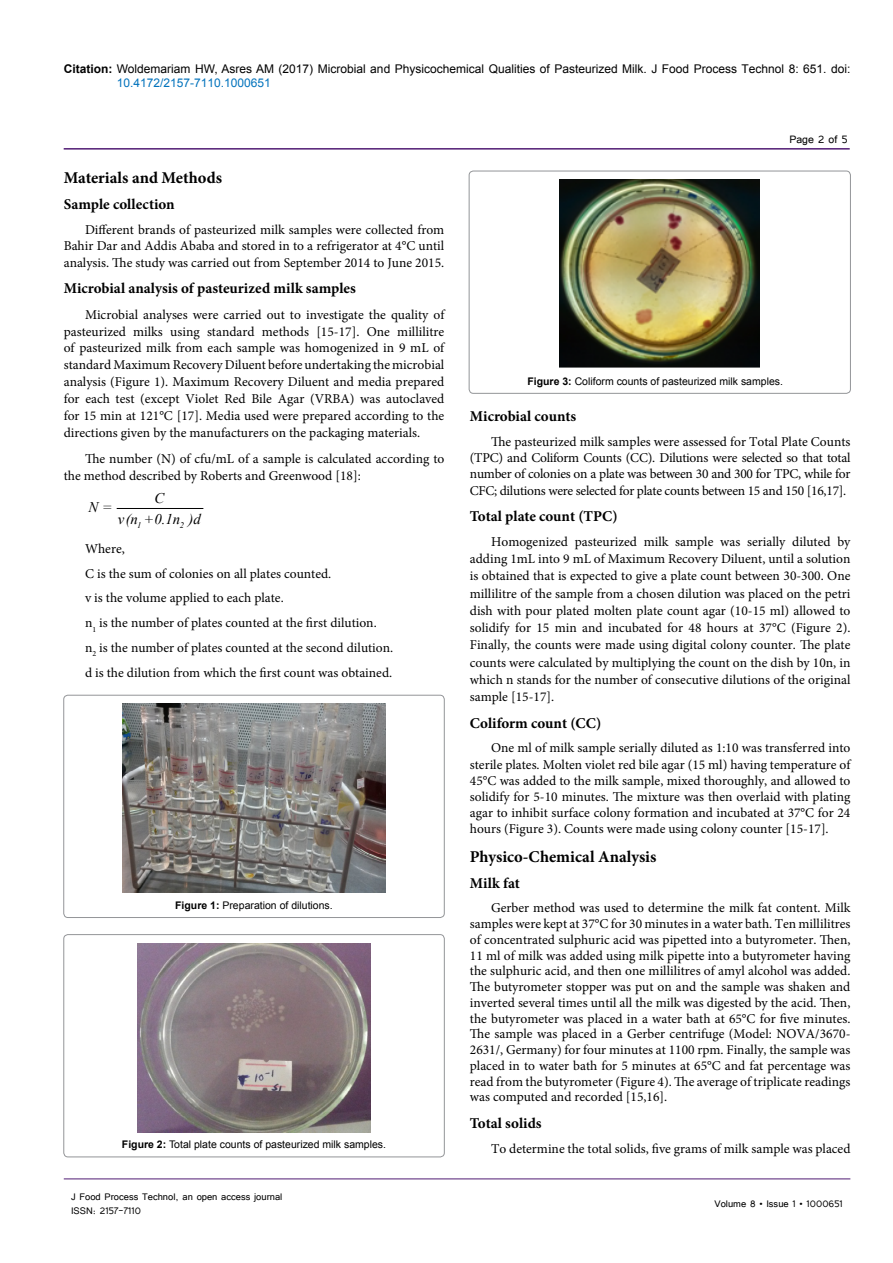
<style>
.page{position:relative;width:893px;height:1263px;background:#fff}
.page>*{position:absolute;margin:0;border:0;box-sizing:border-box;transform-origin:0 0}
.t1{font:700 16.5px "Minion Pro";color:#000}
.t2{font:700 15px "Minion Pro";color:#000}
.t3{font:italic 14.7px "Times New Roman";color:#000}
.t4{font:13.5px/15.8px "Minion Pro";color:#000;text-align:justify}
.t5{font:13.5px "Tunga";color:#000}
.t6{font:12px/14.4px "Arial";color:#000}
.t7{font:12px/14.4px "Tunga";color:#000}
.t8{font:10.5px "Arial";color:#000}
.t9{font:italic 8.55px "Times New Roman";color:#000}
.s1{font-weight:700}
.s2{color:#0072bc}
</style>
<div class="page">
<hr style="left:64px;top:148px;width:786px;height:2px;background:#511c74">
<hr style="left:64px;top:1179px;width:786px;height:1px;background:#511c74">
<hr style="left:117px;top:508px;width:86px;height:1px;background:#000">
<div style="left:64px;top:695px;width:380px;height:222px;border:1px solid #939598;border-radius:4px"></div>
<img style="left:123px;top:704px;width:262px;height:189px">
<div style="left:64px;top:934px;width:380px;height:223px;border:1px solid #939598;border-radius:4px"></div>
<img style="left:138px;top:943px;width:232px;height:189px">
<div style="left:469px;top:171px;width:381px;height:222px;border:1px solid #939598;border-radius:4px"></div>
<img style="left:560px;top:180px;width:200px;height:188px">
<p class="t6" style="left:117px;top:61px;width:735px;text-indent:-53px"><span class="s1">Citation:</span> Woldemariam HW, Asres AM (2017) Microbial and Physicochemical Qualities of Pasteurized Milk. J Food Process Technol 8: 651. doi:<br><span class="s2">10.4172/2157-7110.1000651</span></p>
<p class="t1" style="left:64px;top:166px;width:160px">Materials and Methods</p>
<p class="t2" style="left:64px;top:194px;width:113px">Sample collection</p>
<p class="t4" style="left:64px;top:222px;width:382px;line-height:16.2px;text-indent:21px">Different brands of pasteurized milk samples were collected from Bahir Dar and Addis Ababa and stored in to a refrigerator at 4°C until analysis. The study was carried out from September 2014 to June 2015.</p>
<p class="t2" style="left:64px;top:278px;width:294px">Microbial analysis of pasteurized milk samples</p>
<p class="t4" style="left:64px;top:306px;width:382px;line-height:17px;text-indent:21px">Microbial analyses were carried out to investigate the quality of pasteurized milks using standard methods [15-17]. One millilitre of pasteurized milk from each sample was homogenized in 9 mL of standard Maximum Recovery Diluent before undertaking the microbial analysis (Figure 1). Maximum Recovery Diluent and media prepared for each test (except Violet Red Bile Agar (VRBA) was autoclaved for 15 min at 121°C [17]. Media used were prepared according to the directions given by the manufacturers on the packaging materials.</p>
<p class="t4" style="left:64px;top:450px;width:382px;line-height:17px;text-indent:21px">The number (N) of cfu/mL of a sample is calculated according to the method described by Roberts and Greenwood [18]:</p>
<p class="t9" style="left:137px;top:519px;width:6px">1</p>
<p class="t9" style="left:180px;top:519px;width:6px">2</p>
<p class="t3" style="left:155px;top:488px;width:11px">C</p>
<p class="t3" style="left:88px;top:497px;width:25px">N =</p>
<p class="t3" style="left:118px;top:509px;width:84px">v(n +0.1n )d</p>
<p class="t4" style="left:85px;top:536px;width:310px;line-height:24.8px;text-align:left">Where,<br>C is the sum of colonies on all plates counted.<br>v is the volume applied to each plate.<br>n<sub>1</sub> is the number of plates counted at the first dilution.<br>n<sub>2</sub> is the number of plates counted at the second dilution. d is the dilution from which the first count was obtained.</p>
<p class="t8" style="left:175px;top:898px;width:159px"><span class="s1">Figure 1:</span> Preparation of dilutions.</p>
<p class="t8" style="left:122px;top:1138px;width:266px"><span class="s1">Figure 2:</span> Total plate counts of pasteurized milk samples.</p>
<p class="t7" style="left:71px;top:1188px;width:213px">J Food Process Technol, an open access journal<br>ISSN: 2157-7110</p>
<p class="t5" style="left:789px;top:131px;width:60px">Page 2 of 5</p>
<p class="t8" style="left:527px;top:374px;width:257px"><span class="s1">Figure 3:</span> Coliform counts of pasteurized milk samples.</p>
<p class="t2" style="left:470px;top:406px;width:108px">Microbial counts</p>
<p class="t4" style="left:470px;top:434px;width:382px;line-height:16.2px;text-indent:21px">The pasteurized milk samples were assessed for Total Plate Counts (TPC) and Coliform Counts (CC). Dilutions were selected so that total number of colonies on a plate was between 30 and 300 for TPC, while for CFC; dilutions were selected for plate counts between 15 and 150 [16,17].</p>
<p class="t2" style="left:470px;top:506px;width:149px">Total plate count (TPC)</p>
<p class="t4" style="left:470px;top:533px;width:382px;line-height:17.2px;text-indent:21px">Homogenized pasteurized milk sample was serially diluted by adding 1mL into 9 mL of Maximum Recovery Diluent, until a solution is obtained that is expected to give a plate count between 30-300. One millilitre of the sample from a chosen dilution was placed on the petri dish with pour plated molten plate count agar (10-15 ml) allowed to solidify for 15 min and incubated for 48 hours at 37°C (Figure 2).<br>Finally, the counts were made using digital colony counter. The plate counts were calculated by multiplying the count on the dish by 10n, in which n stands for the number of consecutive dilutions of the original sample [15-17].</p>
<p class="t2" style="left:470px;top:712px;width:133px">Coliform count (CC)</p>
<p class="t4" style="left:470px;top:740px;width:382px;line-height:16.2px;text-indent:21px">One ml of milk sample serially diluted as 1:10 was transferred into sterile plates. Molten violet red bile agar (15 ml) having temperature of 45°C was added to the milk sample, mixed thoroughly, and allowed to solidify for 5-10 minutes. The mixture was then overlaid with plating agar to inhibit surface colony formation and incubated at 37°C for 24 hours (Figure 3). Counts were made using colony counter [15-17].</p>
<p class="t1" style="left:470px;top:845px;width:188px">Physico-Chemical Analysis</p>
<p class="t2" style="left:470px;top:873px;width:52px">Milk fat</p>
<p class="t4" style="left:470px;top:900px;width:382px;text-indent:21px">Gerber method was used to determine the milk fat content. Milk samples were kept at 37°C for 30 minutes in a water bath. Ten millilitres of concentrated sulphuric acid was pipetted into a butyrometer. Then, 11 ml of milk was added using milk pipette into a butyrometer having the sulphuric acid, and then one millilitres of amyl alcohol was added.<br>The butyrometer stopper was put on and the sample was shaken and inverted several times until all the milk was digested by the acid. Then, the butyrometer was placed in a water bath at 65°C for five minutes.<br>The sample was placed in a Gerber centrifuge (Model: NOVA/3670- 2631/, Germany) for four minutes at 1100 rpm. Finally, the sample was placed in to water bath for 5 minutes at 65°C and fat percentage was read from the butyrometer (Figure 4). The average of triplicate readings was computed and recorded [15,16].</p>
<p class="t2" style="left:470px;top:1112px;width:73px">Total solids</p>
<p class="t4" style="left:491px;top:1140px;width:361px">To determine the total solids, five grams of milk sample was placed</p>
<p class="t7" style="left:714px;top:1196px;width:130px">Volume 8 • Issue 1 • 1000651</p>
</div>
